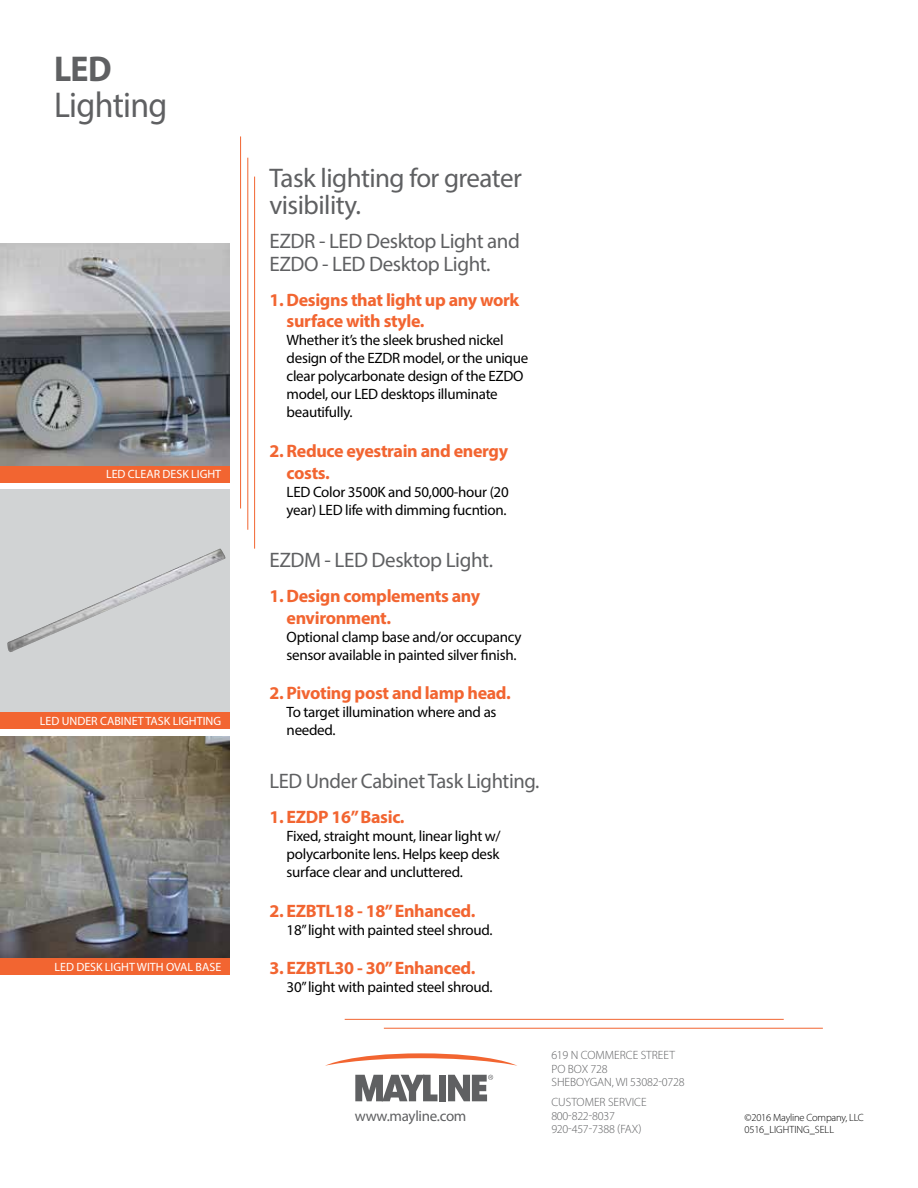
<style>
.page{position:relative;width:918px;height:1188px;background:#fff}
.page>*{position:absolute;margin:0;border:0;box-sizing:border-box;transform-origin:0 0}
.t1{font:36px "Myriad Pro";letter-spacing:-.02em;color:#5f6062;scale:.94 1}
.t2{font:700 36px "Myriad Pro";color:#5f6062;scale:.94 1}
.t3{font:27px/27px "Myriad Pro";letter-spacing:-.02em;color:#5f6062}
.t4{font:21px/22.5px "Myriad Pro";letter-spacing:-.02em;color:#5f6062}
.t5{font:700 18px/21.6px "Myriad Pro";letter-spacing:-.02em;color:#f26531}
.t6{font:15px/18px "Myriad Pro";letter-spacing:-.02em;color:#000}
.t7{font:15px "Myriad Pro";letter-spacing:-.02em;color:#5f6062}
.t8{font:300 12px/13.5px "Myriad Pro";letter-spacing:-.005em;color:#5f6062}
.t9{font:12px "Myriad Pro";color:#fff}
.t10{font:300 10.5px/12px "Myriad Pro";letter-spacing:-.02em;color:#000}
</style>
<div class="page">
<svg style="left:325px;top:1053px;width:192px;height:13px"></svg>
<svg style="left:448px;top:1075px;width:45px;height:26px"></svg>
<div style="left:439px;top:1075px;width:7px;height:26px;background:#5f6062"></div>
<svg style="left:355px;top:1075px;width:83px;height:26px"></svg>
<hr style="left:384px;top:1028px;width:439px;height:1px;background:#f26531">
<hr style="left:345px;top:1019px;width:439px;height:1px;background:#f26531">
<hr style="left:247px;top:158px;width:1px;height:372px;background:#f26531">
<hr style="left:254px;top:177px;width:1px;height:372px;background:#f26531">
<hr style="left:240px;top:136px;width:1px;height:373px;background:#f26531">
<img style="left:0;top:736px;width:229px;height:222px">
<div style="left:0;top:958px;width:229px;height:17px;background:#f26531"></div>
<div style="left:0;top:712px;width:229px;height:17px;background:#f26531"></div>
<img style="left:0;top:243px;width:229px;height:222px">
<div style="left:0;top:466px;width:229px;height:17px;background:#f26531"></div>
<div style="left:0;top:490px;width:229px;height:222px;background:#d1d3d4"></div>
<img style="left:7px;top:549px;width:219px;height:103px">
<h1 class="t2" style="left:54px;top:45px;width:63px">LED</h1>
<h1 class="t1" style="left:54px;top:83px;width:122px">Lighting</h1>
<p class="t9" style="left:106px;top:467px;width:117px">LED CLEAR DESK LIGHT</p>
<p class="t9" style="left:40px;top:713px;width:183px">LED UNDER CABINET TASK LIGHTING</p>
<p class="t9" style="left:54px;top:960px;width:168px">LED DESK LIGHT WITH OVAL BASE</p>
<h2 class="t3" style="left:269px;top:164px;width:254px">Task lighting for greater visibility.</h2>
<h3 class="t4" style="left:269px;top:230px;width:252px">EZDR - LED Desktop Light and<br>EZDO - LED Desktop Light.</h3>
<p class="t5" style="left:287px;top:288px;width:234px;text-indent:-17px">1. Designs that light up any work surface with style.</p>
<p class="t6" style="left:287px;top:331px;width:243px">Whether it’s the sleek brushed nickel design of the EZDR model, or the unique clear polycarbonate design of the EZDO model, our LED desktops illuminate beautifully.</p>
<p class="t5" style="left:287px;top:440px;width:223px;text-indent:-17px">2. Reduce eyestrain and energy costs.</p>
<p class="t6" style="left:287px;top:482px;width:224px">LED Color 3500K and 50,000-hour (20 year) LED life with dimming fucntion.</p>
<h3 class="t4" style="left:269px;top:549px;width:225px">EZDM - LED Desktop Light.</h3>
<p class="t5" style="left:287px;top:585px;width:195px;text-indent:-17px">1. Design complements any environment.</p>
<p class="t6" style="left:287px;top:628px;width:236px">Optional clamp base and/or occupancy sensor available in painted silver finish.</p>
<p class="t5" style="left:269px;top:682px;width:243px">2. Pivoting post and lamp head.</p>
<p class="t6" style="left:287px;top:703px;width:211px">To target illumination where and as needed.</p>
<h3 class="t4" style="left:269px;top:769px;width:272px">LED Under Cabinet Task Lighting.</h3>
<p class="t5" style="left:269px;top:806px;width:137px">1. EZDP 16” Basic.</p>
<p class="t6" style="left:287px;top:827px;width:216px;text-align:justify">Fixed, straight mount, linear light w/ polycarbonite lens. Helps keep desk surface clear and uncluttered.</p>
<p class="t5" style="left:269px;top:899px;width:207px">2. EZBTL18 - 18” Enhanced.</p>
<p class="t6" style="left:287px;top:920px;width:208px">18” light with painted steel shroud.</p>
<p class="t5" style="left:269px;top:957px;width:207px">3. EZBTL30 - 30” Enhanced.</p>
<p class="t6" style="left:287px;top:978px;width:208px">30” light with painted steel shroud.</p>
<p class="t7" style="left:355px;top:1107px;width:113px">www.mayline.com</p>
<p class="t8" style="left:551px;top:1049px;width:135px">619 N COMMERCE STREET<br>PO BOX 728<br>SHEBOYGAN, WI 53082-0728</p>
<p class="t8" style="left:551px;top:1096px;width:97px">CUSTOMER SERVICE<br>800-822-8037<br>920-457-7388 (FAX)</p>
<p class="t10" style="left:745px;top:1112px;width:121px">©2016 Mayline Company, LLC<br>0516_LIGHTING_SELL</p>
</div>
